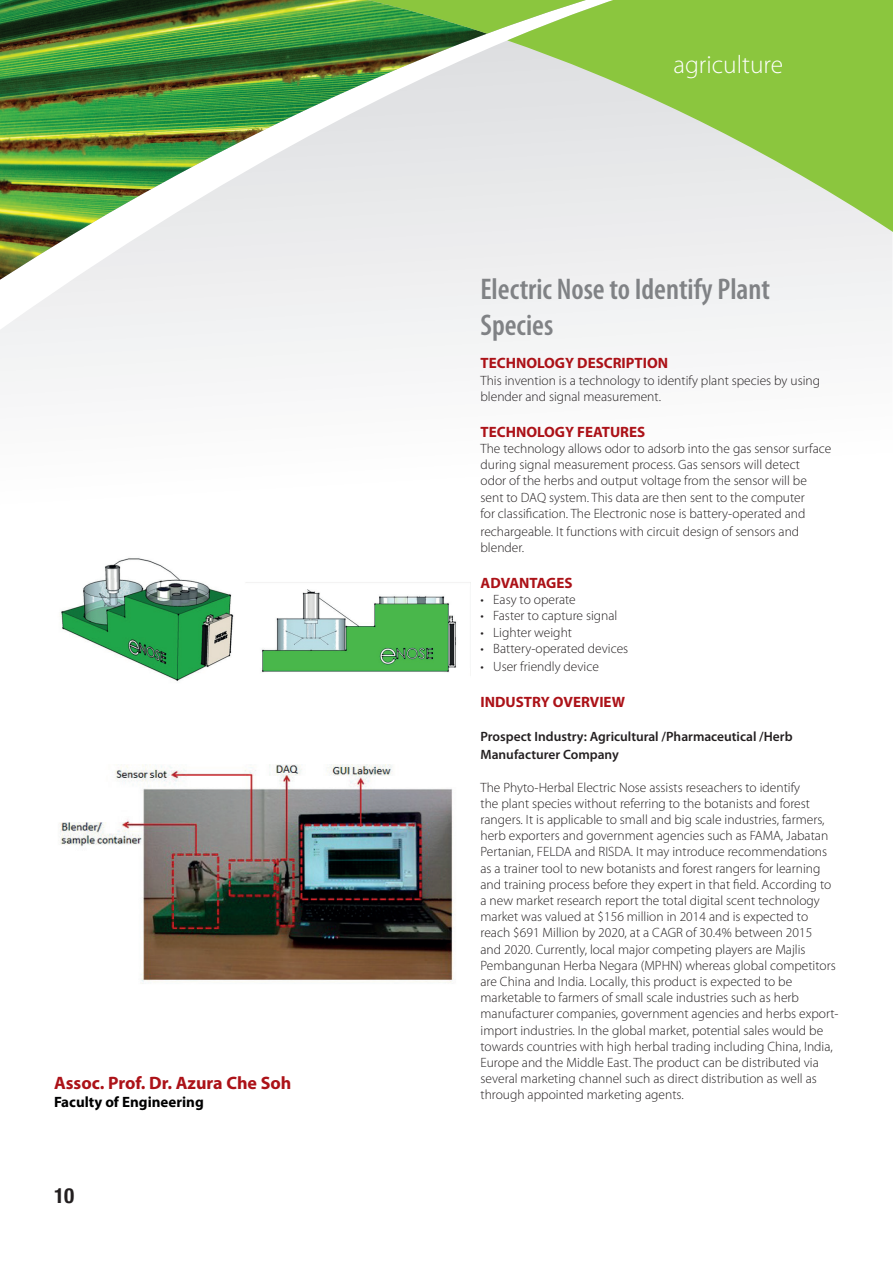
<style>
.page{position:relative;width:893px;height:1263px;background:#fff}
.page>*{position:absolute;margin:0;border:0;box-sizing:border-box;transform-origin:0 0}
.t1{font:600 condensed 30px/36px "Myriad Pro";color:#808285}
.t2{font:300 25.5px "Myriad Pro";color:#fff}
.t3{font:700 condensed 21px "Helvetica Neue";color:#231f20}
.t4{font:700 18px "Myriad Pro";color:#ac1218}
.t5{font:700 15px "Myriad Pro";color:#ac1218}
.t6{font:700 15px "Myriad Pro";color:#000001}
.t7{font:300 13.5px/16.2px "Myriad Pro";color:#231f20}
.t8{font:600 13.5px/18px "Myriad Pro";color:#231f20}
</style>
<div class="page">
<svg style="left:0;top:232px;width:892px;height:352px"></svg>
<div style="left:487px;top:232px;width:196px;height:60px;background:#eeeeef"></div>
<img style="left:0;top:0;width:487px;height:292px">
<svg style="left:192px;top:0;width:700px;height:232px"></svg>
<svg style="left:892px;top:0;width:1px;height:232px"></svg>
<img style="left:59px;top:764px;width:394px;height:220px">
<img style="left:54px;top:541px;width:416px;height:141px">
<h3 class="t4" style="left:54px;top:1071px;width:239px">Assoc. Prof. Dr. Azura Che Soh</h3>
<p class="t6" style="left:54px;top:1092px;width:151px">Faculty of Engineering</p>
<h3 class="t3" style="left:54px;top:1177px;width:22px">10</h3>
<h2 class="t2" style="left:674px;top:49px;width:111px">agriculture</h2>
<h1 class="t1" style="left:480px;top:272px;width:291px">Electric Nose to Identify Plant<br>Species</h1>
<p class="t5" style="left:480px;top:354px;width:189px">TECHNOLOGY DESCRIPTION</p>
<p class="t7" style="left:480px;top:372px;width:341px">This invention is a technology to identify plant species by using blender and signal measurement.</p>
<p class="t5" style="left:480px;top:422px;width:166px">TECHNOLOGY FEATURES</p>
<p class="t7" style="left:480px;top:440px;width:352px">The technology allows odor to adsorb into the gas sensor surface during signal measurement process. Gas sensors will detect<br>odor of the herbs and output voltage from the sensor will be sent to DAQ system. This data are then sent to the computer<br>for classification. The Electronic nose is battery-operated and</p>
<p class="t7" style="left:480px;top:523px;width:320px">rechargeable. It functions with circuit design of sensors and blender.</p>
<p class="t5" style="left:480px;top:573px;width:94px">ADVANTAGES</p>
<p class="t7" style="left:480px;top:591px;width:97px">• Easy to operate</p>
<p class="t7" style="left:480px;top:608px;width:138px">• Faster to capture signal</p>
<p class="t7" style="left:480px;top:624px;width:93px">• Lighter weight</p>
<p class="t7" style="left:480px;top:640px;width:149px">• Battery-operated devices</p>
<p class="t7" style="left:480px;top:658px;width:120px">• User friendly device</p>
<p class="t5" style="left:480px;top:692px;width:146px">INDUSTRY OVERVIEW</p>
<p class="t8" style="left:480px;top:727px;width:314px">Prospect Industry: Agricultural /Pharmaceutical /Herb<br>Manufacturer Company</p>
<p class="t7" style="left:480px;top:779px;width:360px">The Phyto-Herbal Electric Nose assists reseachers to identify<br>the plant species without referring to the botanists and forest rangers. It is applicable to small and big scale industries, farmers, herb exporters and government agencies such as FAMA, Jabatan Pertanian, FELDA and RISDA. It may introduce recommendations as a trainer tool to new botanists and forest rangers for learning and training process before they expert in that field. According to a new market research report the total digital scent technology market was valued at $156 million in 2014 and is expected to reach $691 Million by 2020, at a CAGR of 30.4% between 2015<br>and 2020. Currently, local major competing players are Majlis Pembangunan Herba Negara (MPHN) whereas global competitors are China and India. Locally, this product is expected to be marketable to farmers of small scale industries such as herb manufacturer companies, government agencies and herbs export&shy;import industries. In the global market, potential sales would be towards countries with high herbal trading including China, India, Europe and the Middle East. The product can be distributed via several marketing channel such as direct distribution as well as through appointed marketing agents.</p>
</div>
